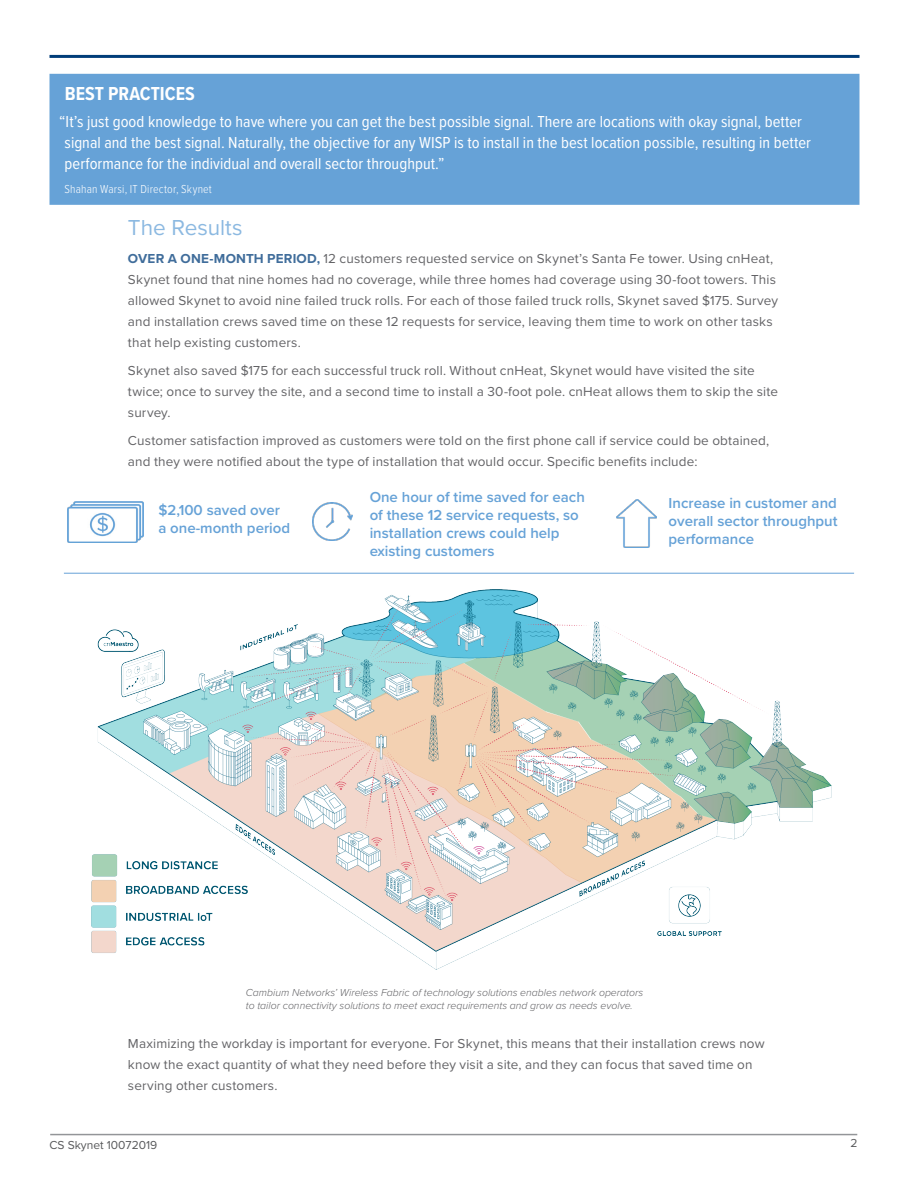
<style>
.page{position:relative;width:918px;height:1188px;background:#fff}
.page>*{position:absolute;margin:0;border:0;box-sizing:border-box;transform-origin:0 0}
.Body_Copy{font:22.5px "Proxima Nova";letter-spacing:-.005em;color:#8cb9e1}
.Body_Copy-2{font:700 19.5px "Proxima Nova Cond";letter-spacing:.005em;color:#fff}
.Body_Copy-3{font:16.5px/21px "Proxima Nova Cond";color:#fff}
.t1{font:600 15px/18px "Proxima Nova";color:#66a2d7}
.Body_Copy-4{font:13.5px/21px "Proxima Nova";letter-spacing:.01em;color:#636366}
.Body_Copy-5{font:300 12px "Proxima Nova Cond";letter-spacing:.015em;color:#fff}
.t2{font:12px "Proxima Nova";color:#58595b}
.t3{font:italic 300 10.5px/12.6px "Proxima Nova";color:#636366}
.s1{font-weight:700;color:#406d9b}
</style>
<div class="page">
<hr style="left:50px;top:55px;width:810px;height:3px;background:#003d79">
<hr style="left:50px;top:1134px;width:807px;height:1px;background:#939598">
<hr style="left:64px;top:573px;width:790px;height:1px;background:#66a2d7">
<img style="left:91px;top:589px;width:741px;height:380px">
<img style="left:68px;top:502px;width:75px;height:40px">
<img style="left:617px;top:500px;width:39px;height:47px">
<img style="left:313px;top:503px;width:39px;height:38px">
<div style="left:50px;top:74px;width:810px;height:131px;background:#66a2d7;border:2px solid #66a2d7"></div>
<p class="Body_Copy-2" style="left:65px;top:79px;width:132px">BEST PRACTICES</p>
<p class="Body_Copy-3" style="left:65px;top:111px;width:748px;text-indent:-5px">“It’s just good knowledge to have where you can get the best possible signal. There are locations with okay signal, better signal and the best signal. Naturally, the objective for any WISP is to install in the best location possible, resulting in better performance for the individual and overall sector throughput.”</p>
<p class="Body_Copy-5" style="left:64px;top:180px;width:149px">Shahan Warsi, IT Director, Skynet</p>
<p class="Body_Copy" style="left:128px;top:211px;width:116px">The Results</p>
<p class="Body_Copy-4" style="left:128px;top:248px;width:652px"><span class="s1">OVER A ONE-MONTH PERIOD,</span> 12 customers requested service on Skynet’s Santa Fe tower. Using cnHeat, Skynet found that nine homes had no coverage, while three homes had coverage using 30-foot towers. This allowed Skynet to avoid nine failed truck rolls. For each of those failed truck rolls, Skynet saved $175. Survey and installation crews saved time on these 12 requests for service, leaving them time to work on other tasks that help existing customers.</p>
<p class="Body_Copy-4" style="left:128px;top:359px;width:652px">Skynet also saved $175 for each successful truck roll. Without cnHeat, Skynet would have visited the site twice; once to survey the site, and a second time to install a 30-foot pole. cnHeat allows them to skip the site survey.</p>
<p class="Body_Copy-4" style="left:128px;top:429px;width:643px">Customer satisfaction improved as customers were told on the first phone call if service could be obtained, and they were notified about the type of installation that would occur. Specific benefits include:</p>
<p class="t1" style="left:370px;top:487px;width:217px">One hour of time saved for each of these 12 service requests, so installation crews could help existing customers</p>
<p class="t1" style="left:158px;top:501px;width:133px">$2,100 saved over a one-month period</p>
<p class="t1" style="left:669px;top:493px;width:170px;text-align:justify">Increase in customer and overall sector throughput performance</p>
<p class="t3" style="left:246px;top:986px;width:399px">Cambium Networks’ Wireless Fabric of technology solutions enables network operators to tailor connectivity solutions to meet exact requirements and grow as needs evolve.</p>
<p class="Body_Copy-4" style="left:128px;top:1032px;width:638px">Maximizing the workday is important for everyone. For Skynet, this means that their installation crews now know the exact quantity of what they need before they visit a site, and they can focus that saved time on serving other customers.</p>
<p class="t2" style="left:50px;top:1137px;width:109px">CS Skynet 10072019</p>
<p class="t2" style="left:850px;top:1134px;width:9px">2</p>
</div>
